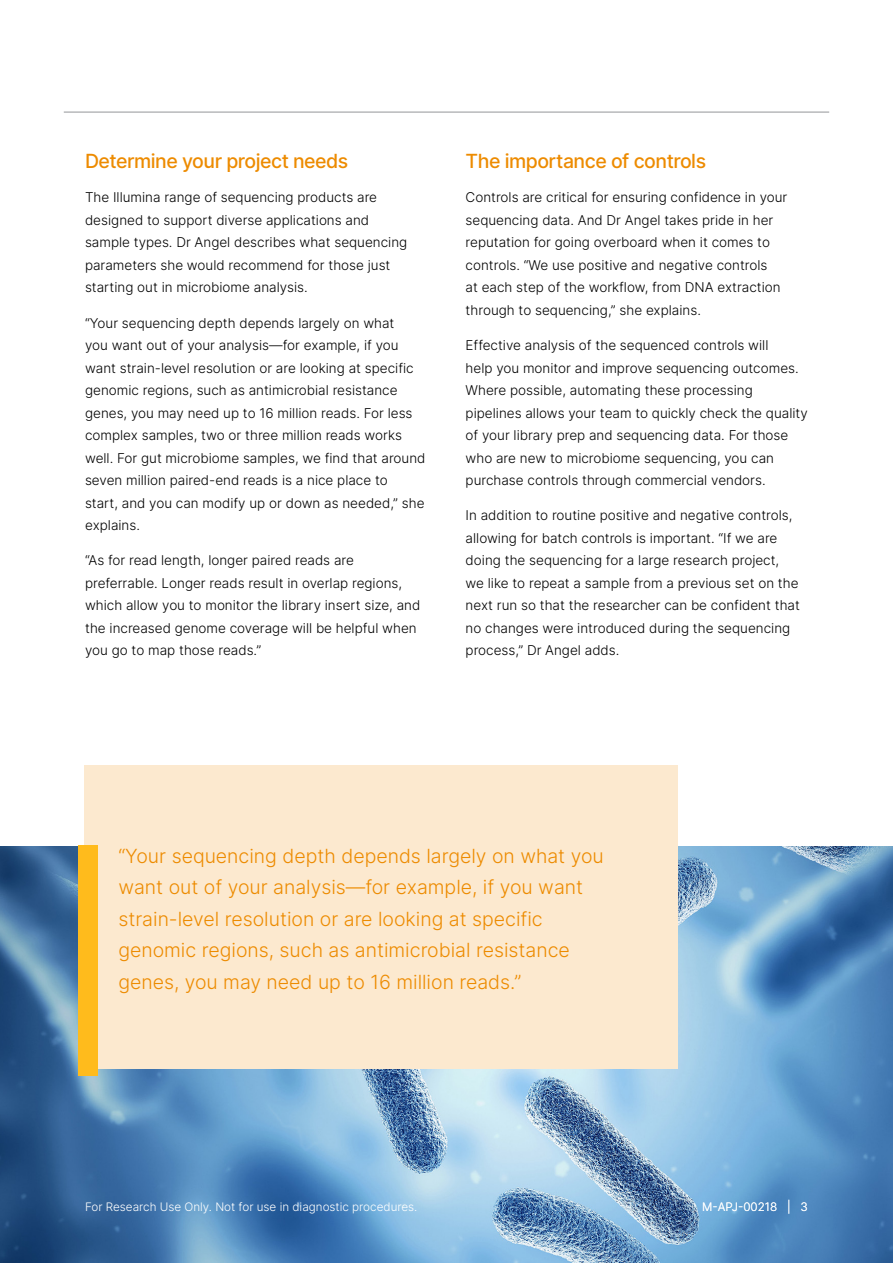
<style>
.page{position:relative;width:893px;height:1263px;background:#fff}
.page>*{position:absolute;margin:0;border:0;box-sizing:border-box;transform-origin:0 0}
.t1{font:300 19.5px/31.5px "Inter";color:#ed8b00}
.t2{font:500 19.5px "Inter";letter-spacing:-.025em;color:#ed8b00}
.t3{font:300 13.5px/22.5px "Inter";color:#000}
.t4{font:300 11.7px "Inter";color:#fff}
</style>
<div class="page">
<hr style="left:64px;top:112px;width:765px;height:1px;background:#939598">
<img style="left:0;top:847px;width:893px;height:416px">
<div style="left:84px;top:766px;width:593px;height:303px;background:#fce9cf"></div>
<div style="left:78px;top:845px;width:19px;height:231px;background:#ffbb1c"></div>
<h1 class="t2" style="left:85px;top:146px;width:265px">Determine your project needs</h1>
<p class="t3" style="left:85px;top:186px;width:324px">The Illumina range of sequencing products are designed to support diverse applications and sample types. Dr Angel describes what sequencing parameters she would recommend for those just starting out in microbiome analysis.</p>
<p class="t3" style="left:85px;top:311px;width:342px">“Your sequencing depth depends largely on what<br>you want out of your analysis—for example, if you want strain-level resolution or are looking at specific genomic regions, such as antimicrobial resistance genes, you may need up to 16 million reads. For less complex samples, two or three million reads works well. For gut microbiome samples, we find that around seven million paired-end reads is a nice place to<br>start, and you can modify up or down as needed,” she explains.</p>
<p class="t3" style="left:85px;top:549px;width:337px">“As for read length, longer paired reads are preferrable. Longer reads result in overlap regions, which allow you to monitor the library insert size, and the increased genome coverage will be helpful when you go to map those reads.”</p>
<h1 class="t2" style="left:466px;top:146px;width:242px">The importance of controls</h1>
<p class="t3" style="left:466px;top:186px;width:323px">Controls are critical for ensuring confidence in your sequencing data. And Dr Angel takes pride in her reputation for going overboard when it comes to controls. “We use positive and negative controls<br>at each step of the workflow, from DNA extraction through to sequencing,” she explains.</p>
<p class="t3" style="left:466px;top:334px;width:344px">Effective analysis of the sequenced controls will<br>help you monitor and improve sequencing outcomes.<br>Where possible, automating these processing pipelines allows your team to quickly check the quality of your library prep and sequencing data. For those who are new to microbiome sequencing, you can purchase controls through commercial vendors.</p>
<p class="t3" style="left:466px;top:504px;width:336px">In addition to routine positive and negative controls, allowing for batch controls is important. “If we are doing the sequencing for a large research project, we like to repeat a sample from a previous set on the next run so that the researcher can be confident that no changes were introduced during the sequencing process,” Dr Angel adds.</p>
<p class="t1" style="left:118px;top:839px;width:487px">“Your sequencing depth depends largely on what you want out of your analysis—for example, if you want strain-level resolution or are looking at specific genomic regions, such as antimicrobial resistance genes, you may need up to 16 million reads.”</p>
<p class="t4" style="left:85px;top:1198px;width:334px">For Research Use Only. Not for use in diagnostic procedures.</p>
<p class="t4" style="left:702px;top:1198px;width:107px">M-APJ-00218 | 3</p>
</div>
